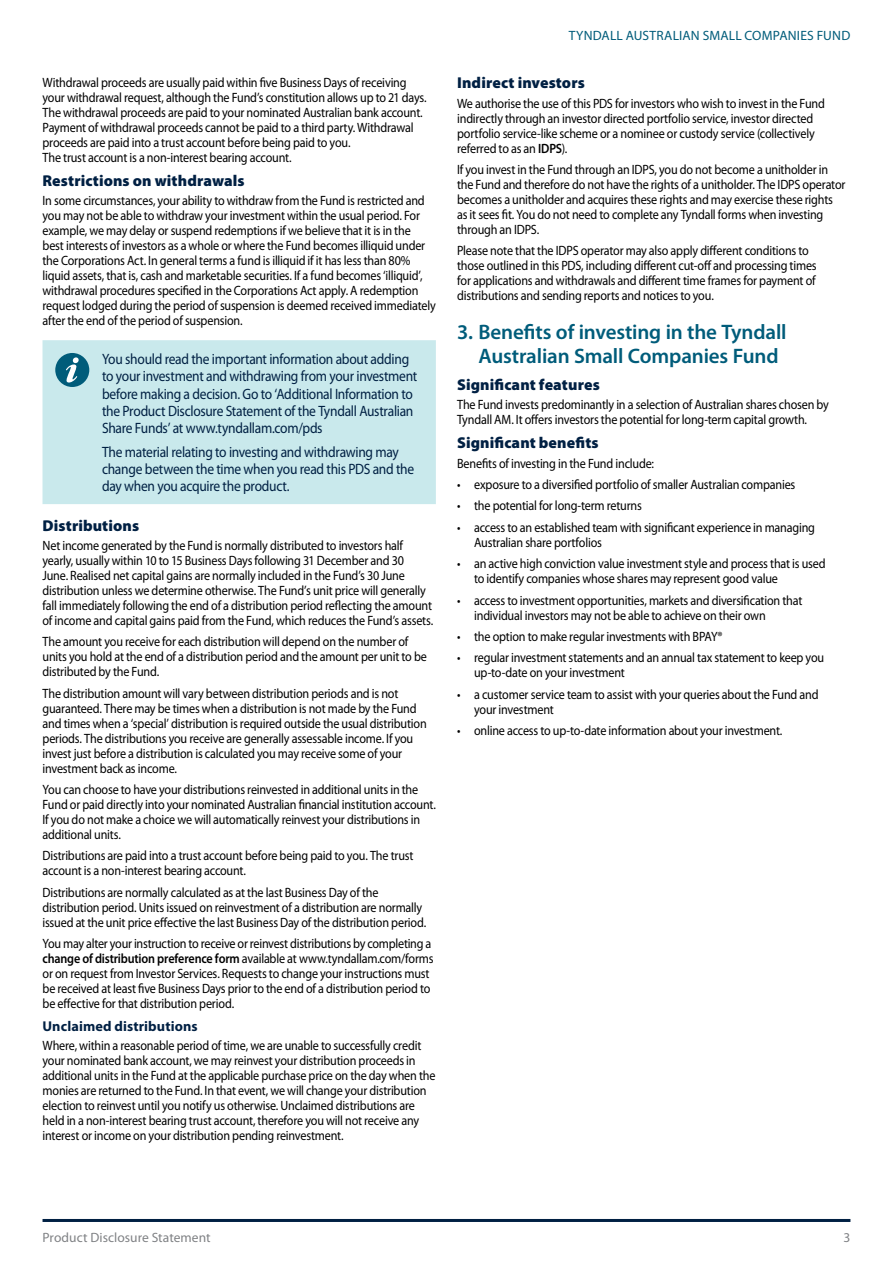
<style>
.page{position:relative;width:893px;height:1263px;background:#fff}
.page>*{position:absolute;margin:0;border:0;box-sizing:border-box;transform-origin:0 0}
.t1{font:600 21px/24px "Myriad Pro";letter-spacing:-.01em;color:#005c7a}
.t2{font:900 15.75px "Myriad Pro";letter-spacing:.005em;color:#002043}
.t3{font:15px/17.2px "Myriad Pro";letter-spacing:-.02em;color:#002043;scale:.9 1}
.t4{font:700 14.25px "Myriad Pro";letter-spacing:.005em;color:#002043}
.t5{font:13.5px/15px "Myriad Pro";letter-spacing:-.015em;color:#000;scale:.9 1}
.t6{font:13.5px "Myriad Pro";letter-spacing:.01em;color:#005c7a}
.t7{font:13.5px "Myriad Pro";color:#808285}
.s1{font-weight:600}
</style>
<div class="page">
<hr style="left:43px;top:1219px;width:807px;height:3px;background:#002043">
<div style="left:43px;top:340px;width:393px;height:164px;background:#c9e9ec"></div>
<div style="left:55px;top:353px;width:34px;height:34px;background:#005c7a;border-radius:50%"></div>
<svg style="left:66px;top:357px;width:13px;height:25px"></svg>
<p class="t5" style="left:43px;top:75px;width:428px">Withdrawal proceeds are usually paid within five Business Days of receiving your withdrawal request, although the Fund’s constitution allows up to 21 days.<br>The withdrawal proceeds are paid to your nominated Australian bank account.<br>Payment of withdrawal proceeds cannot be paid to a third party. Withdrawal proceeds are paid into a trust account before being paid to you.<br>The trust account is a non-interest bearing account.</p>
<p class="t2" style="left:43px;top:172px;width:204px">Restrictions on withdrawals</p>
<p class="t5" style="left:43px;top:194px;width:438px">In some circumstances, your ability to withdraw from the Fund is restricted and you may not be able to withdraw your investment within the usual period. For example, we may delay or suspend redemptions if we believe that it is in the<br>best interests of investors as a whole or where the Fund becomes illiquid under the Corporations Act. In general terms a fund is illiquid if it has less than 80% liquid assets, that is, cash and marketable securities. If a fund becomes ‘illiquid’, withdrawal procedures specified in the Corporations Act apply. A redemption request lodged during the period of suspension is deemed received immediately after the end of the period of suspension.</p>
<p class="t3" style="left:102px;top:351px;width:352px">You should read the important information about adding to your investment and withdrawing from your investment before making a decision. Go to ‘Additional Information to the Product Disclosure Statement of the Tyndall Australian Share Funds’ at www.tyndallam.com/pds</p>
<p class="t3" style="left:102px;top:443px;width:348px">The material relating to investing and withdrawing may change between the time when you read this PDS and the day when you acquire the product.</p>
<p class="t2" style="left:43px;top:516px;width:98px">Distributions</p>
<p class="t5" style="left:43px;top:538px;width:436px">Net income generated by the Fund is normally distributed to investors half yearly, usually within 10 to 15 Business Days following 31 December and 30<br>June. Realised net capital gains are normally included in the Fund’s 30 June distribution unless we determine otherwise. The Fund’s unit price will generally fall immediately following the end of a distribution period reflecting the amount of income and capital gains paid from the Fund, which reduces the Fund’s assets.</p>
<p class="t5" style="left:43px;top:634px;width:429px">The amount you receive for each distribution will depend on the number of units you hold at the end of a distribution period and the amount per unit to be distributed by the Fund.</p>
<p class="t5" style="left:43px;top:686px;width:428px">The distribution amount will vary between distribution periods and is not guaranteed. There may be times when a distribution is not made by the Fund and times when a ‘special’ distribution is required outside the usual distribution periods. The distributions you receive are generally assessable income. If you invest just before a distribution is calculated you may receive some of your investment back as income.</p>
<p class="t5" style="left:43px;top:782px;width:439px">You can choose to have your distributions reinvested in additional units in the Fund or paid directly into your nominated Australian financial institution account.<br>If you do not make a choice we will automatically reinvest your distributions in additional units.</p>
<p class="t5" style="left:43px;top:849px;width:414px">Distributions are paid into a trust account before being paid to you. The trust account is a non-interest bearing account.</p>
<p class="t5" style="left:43px;top:885px;width:428px">Distributions are normally calculated as at the last Business Day of the distribution period. Units issued on reinvestment of a distribution are normally issued at the unit price effective the last Business Day of the distribution period.</p>
<p class="t5" style="left:43px;top:936px;width:436px">You may alter your instruction to receive or reinvest distributions by completing a <span class="s1">change of distribution preference form</span> available at www.tyndallam.com/forms or on request from Investor Services. Requests to change your instructions must be received at least five Business Days prior to the end of a distribution period to be effective for that distribution period.</p>
<p class="t4" style="left:43px;top:1018px;width:157px">Unclaimed distributions</p>
<p class="t5" style="left:43px;top:1038px;width:438px">Where, within a reasonable period of time, we are unable to successfully credit your nominated bank account, we may reinvest your distribution proceeds in additional units in the Fund at the applicable purchase price on the day when the monies are returned to the Fund. In that event, we will change your distribution election to reinvest until you notify us otherwise. Unclaimed distributions are held in a non-interest bearing trust account, therefore you will not receive any interest or income on your distribution pending reinvestment.</p>
<p class="t6" style="left:569px;top:28px;width:283px">TYNDALL AUSTRALIAN SMALL COMPANIES FUND</p>
<p class="t2" style="left:457px;top:74px;width:129px">Indirect investors</p>
<p class="t5" style="left:457px;top:96px;width:410px">We authorise the use of this PDS for investors who wish to invest in the Fund indirectly through an investor directed portfolio service, investor directed portfolio service-like scheme or a nominee or custody service (collectively referred to as an <span class="s1">IDPS</span>).</p>
<p class="t5" style="left:457px;top:162px;width:433px">If you invest in the Fund through an IDPS, you do not become a unitholder in the Fund and therefore do not have the rights of a unitholder. The IDPS operator becomes a unitholder and acquires these rights and may exercise these rights as it sees fit. You do not need to complete any Tyndall forms when investing through an IDPS.</p>
<p class="t5" style="left:457px;top:244px;width:401px">Please note that the IDPS operator may also apply different conditions to those outlined in this PDS, including different cut-off and processing times for applications and withdrawals and different time frames for payment of distributions and sending reports and notices to you.</p>
<h1 class="t1" style="left:478px;top:321px;width:310px;text-indent:-21px">3. Benefits of investing in the Tyndall<br>Australian Small Companies Fund</h1>
<p class="t2" style="left:457px;top:375px;width:144px">Significant features</p>
<p class="t5" style="left:457px;top:397px;width:415px">The Fund invests predominantly in a selection of Australian shares chosen by<br>Tyndall AM. It offers investors the potential for long-term capital growth.</p>
<p class="t2" style="left:457px;top:434px;width:143px">Significant benefits</p>
<p class="t5" style="left:457px;top:456px;width:220px">Benefits of investing in the Fund include:</p>
<p class="t5" style="left:457px;top:477px;width:377px">• exposure to a diversified portfolio of smaller Australian companies</p>
<p class="t5" style="left:457px;top:499px;width:207px">• the potential for long-term returns</p>
<p class="t5" style="left:474px;top:520px;width:380px;text-indent:-17px">• access to an established team with significant experience in managing<br>Australian share portfolios</p>
<p class="t5" style="left:474px;top:556px;width:392px;text-indent:-17px">• an active high conviction value investment style and process that is used to identify companies whose shares may represent good value</p>
<p class="t5" style="left:474px;top:593px;width:366px;text-indent:-17px">• access to investment opportunities, markets and diversification that individual investors may not be able to achieve on their own</p>
<p class="t5" style="left:457px;top:629px;width:296px">• the option to make regular investments with BPAY®</p>
<p class="t5" style="left:474px;top:651px;width:390px;text-indent:-17px">• regular investment statements and an annual tax statement to keep you up-to-date on your investment</p>
<p class="t5" style="left:474px;top:687px;width:384px;text-indent:-17px">• a customer service team to assist with your queries about the Fund and your investment</p>
<p class="t5" style="left:457px;top:723px;width:363px">• online access to up-to-date information about your investment.</p>
<p class="t7" style="left:43px;top:1230px;width:170px">Product Disclosure Statement</p>
<p class="t7" style="left:843px;top:1230px;width:8px">3</p>
</div>
